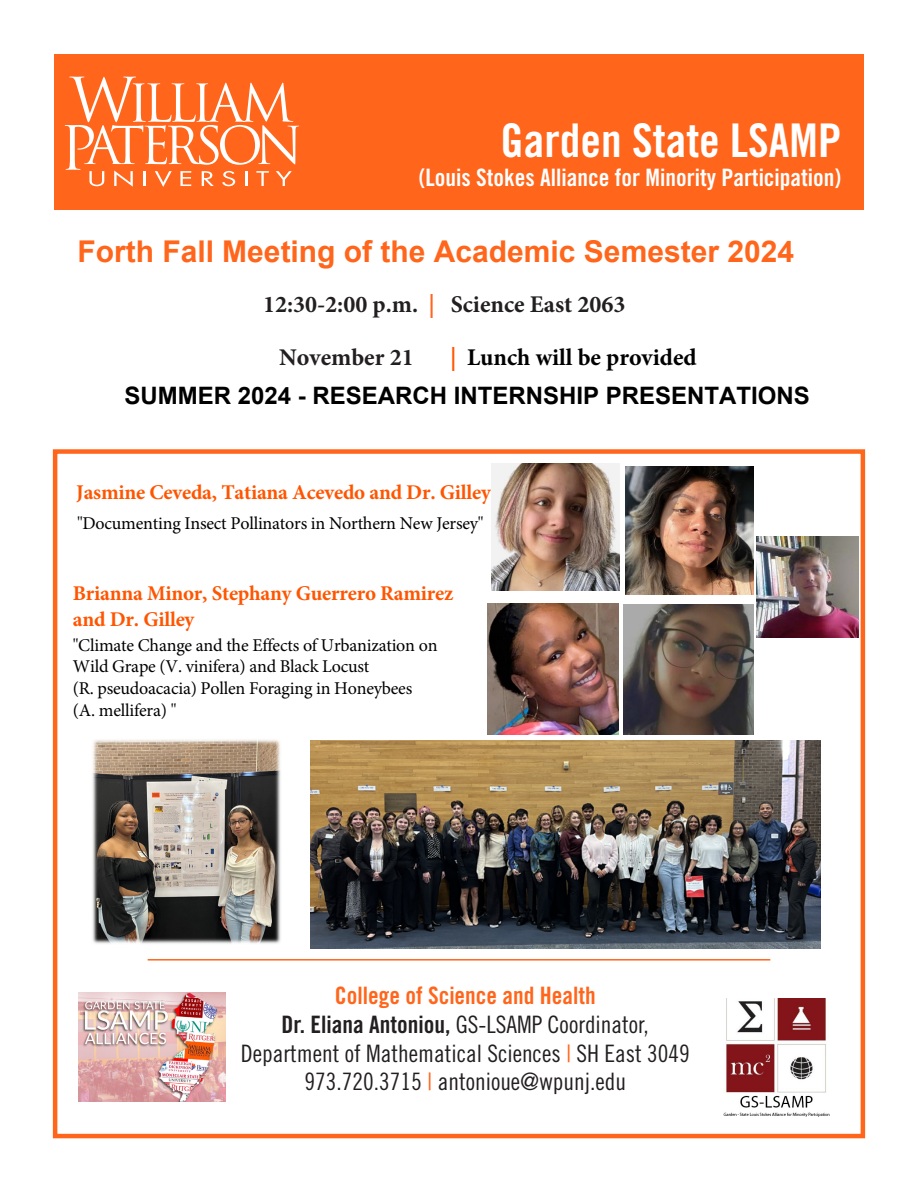
<style>
.page{position:relative;width:918px;height:1188px;background:#fff}
.page>*{position:absolute;margin:0;border:0;box-sizing:border-box;transform-origin:0 0}
.t1{font:46.5px "Trade Gothic Bold Cond Twenty";color:#fff}
.t2{font:700 30px "Arial";color:#ff661c}
.t3{font:24px/28.8px "Trade Gothic Cond Eighteen";color:#231f20;text-align:center}
.t4{font:24px "Trade Gothic Bold Cond Twenty";color:#fff}
.t5{font:700 24px "Arial";color:#000}
.t6{font:700 24px "Minion Pro";color:#231f20}
.t7{font:24px "Trade Gothic Bold Cond Twenty";color:#ff661c}
.t8{font:700 24px "Minion Pro";color:#000}
.t9{font:700 21px/25.2px "Minion Pro";letter-spacing:-.01em;color:#f50}
.t10{font:18px/21.6px "Minion Pro";letter-spacing:-.01em;color:#000}
.s1{color:#ff661c}
.s2{color:#f50}
.s3{font-family:"Trade Gothic Bold Cond Twenty"}
</style>
<div class="page">
<div style="left:53px;top:449px;width:812px;height:689px;border:4px solid #ff661c"></div>
<div style="left:54px;top:54px;width:810px;height:156px;background:#ff661c"></div>
<svg style="left:65px;top:77px;width:234px;height:110px"></svg>
<img style="left:724px;top:998px;width:105px;height:118px">
<img style="left:79px;top:993px;width:147px;height:109px">
<hr style="left:148px;top:959px;width:622px;height:2px;background:#ff661c">
<img style="left:757px;top:536px;width:101px;height:102px">
<img style="left:625px;top:466px;width:129px;height:129px">
<img style="left:487px;top:603px;width:132px;height:132px">
<img style="left:624px;top:604px;width:130px;height:130px">
<img style="left:491px;top:463px;width:128px;height:128px">
<img style="left:92px;top:740px;width:189px;height:204px">
<img style="left:310px;top:741px;width:511px;height:208px">
<p class="t1" style="left:500px;top:112px;width:342px">Garden State LSAMP</p>
<p class="t4" style="left:419px;top:163px;width:424px">(Louis Stokes Alliance for Minority Participation)</p>
<h2 class="t2" style="left:77px;top:231px;width:718px">Forth Fall Meeting of the Academic Semester 2024</h2>
<h3 class="t6" style="left:263px;top:287px;width:364px">12:30-2:00 p.m. <span class="s1">|</span> Science East 2063</h3>
<h3 class="t6" style="left:279px;top:341px;width:136px">November 21</h3>
<h3 class="t8" style="left:450px;top:341px;width:248px"><span class="s2">|</span> Lunch will be provided</h3>
<h3 class="t5" style="left:124px;top:379px;width:687px">SUMMER 2024 - RESEARCH INTERNSHIP PRESENTATIONS</h3>
<p class="t9" style="left:76px;top:480px;width:416px">Jasmine Ceveda, Tatiana Acevedo and Dr. Gilley</p>
<p class="t10" style="left:77px;top:513px;width:408px">"Documenting Insect Pollinators in Northern New Jersey"</p>
<p class="t9" style="left:73px;top:581px;width:382px">Brianna Minor, Stephany Guerrero Ramirez and Dr. Gilley</p>
<p class="t10" style="left:73px;top:634px;width:366px">"Climate Change and the Effects of Urbanization on Wild Grape (V. vinifera) and Black Locust<br>(R. pseudoacacia) Pollen Foraging in Honeybees (A. mellifera) "</p>
<p class="t7" style="left:335px;top:981px;width:263px">College of Science and Health</p>
<p class="t3" style="left:241px;top:1010px;width:451px"><span class="s3">Dr. Eliana Antoniou,</span> GS-LSAMP Coordinator,<br>Department of Mathematical Sciences <span class="s1">|</span> SH East 3049</p>
<p class="t3" style="left:304px;top:1067px;width:323px">973.720.3715 <span class="s1">|</span> antonioue@wpunj.edu</p>
</div>
